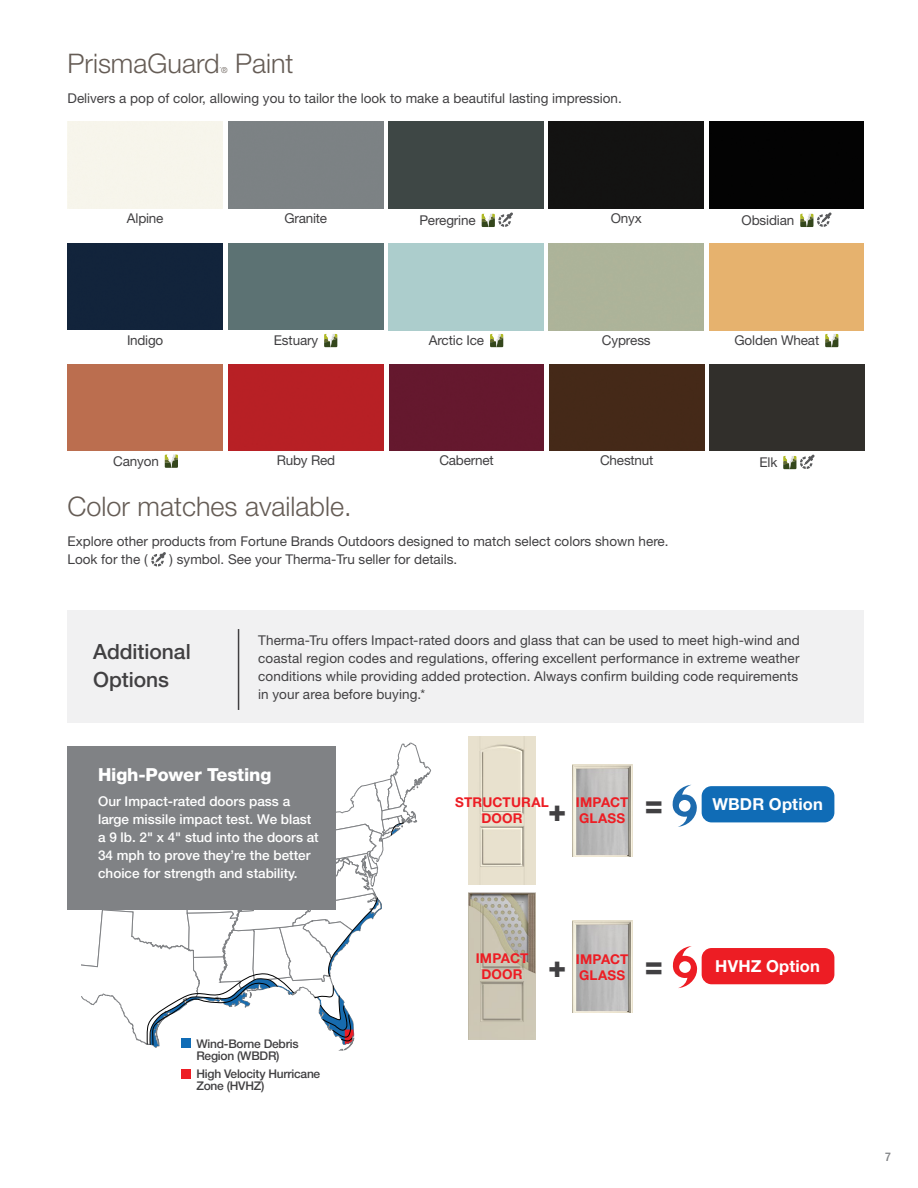
<style>
.page{position:relative;width:918px;height:1188px;background:#fff}
.page>*{position:absolute;margin:0;border:0;box-sizing:border-box;transform-origin:0 0}
.t1{font:800 30.3px "Helvetica Neue LT Std";color:#414042}
.t2{font:300 27px "Helvetica Neue LT Std";color:#655c55}
.t3{font:500 21px/28.5px "Helvetica Neue LT Std";color:#414042}
.t4{font:800 18px "Helvetica Neue LT Std";letter-spacing:-.01em;color:#fff}
.t5{font:700 16.5px "Helvetica Neue LT Std";letter-spacing:.01em;color:#fff}
.t6{font:13.5px/18px "Helvetica Neue LT Std";color:#414042;text-align:justify}
.t7{font:500 13.5px/18px "Helvetica Neue LT Std";color:#fff}
.t8{font:700 13.5px/16.2px "Helvetica Neue LT Std";letter-spacing:.015em;color:#ed1d24;text-align:center}
.t9{font:500 12px/12px "Helvetica Neue LT Std";letter-spacing:-.02em;color:#414042}
.t10{font:500 condensed 12px "Helvetica Neue LT Std";color:#808285}
.t11{font:300 8.1px "Helvetica Neue LT Std";color:#655c55}
</style>
<div class="page">
<svg style="left:81px;top:742px;width:350px;height:309px"></svg>
<svg style="left:672px;top:946px;width:26px;height:42px"></svg>
<img style="left:469px;top:893px;width:66px;height:146px">
<div style="left:181px;top:1038px;width:10px;height:10px;background:#106cb6"></div>
<div style="left:181px;top:1069px;width:10px;height:9px;background:#ed1d24"></div>
<img style="left:469px;top:737px;width:66px;height:147px">
<img style="left:572px;top:764px;width:60px;height:93px">
<svg style="left:672px;top:785px;width:25px;height:42px"></svg>
<div style="left:702px;top:786px;width:132px;height:36px;background:#106cb6;border-radius:10px"></div>
<img style="left:572px;top:920px;width:60px;height:92px">
<div style="left:702px;top:948px;width:132px;height:36px;background:#ed1d24;border-radius:10px"></div>
<div style="left:68px;top:610px;width:796px;height:113px;background:#f1f1f2"></div>
<hr style="left:238px;top:629px;width:1px;height:81px;background:#414042">
<div style="left:68px;top:746px;width:268px;height:163px;background:#808285"></div>
<div style="left:710px;top:364px;width:154px;height:87px;background:#312f2b"></div>
<svg style="left:165px;top:455px;width:13px;height:13px"></svg>
<svg style="left:324px;top:334px;width:13px;height:13px"></svg>
<svg style="left:482px;top:213px;width:31px;height:14px"></svg>
<svg style="left:490px;top:334px;width:13px;height:13px"></svg>
<svg style="left:800px;top:213px;width:32px;height:14px"></svg>
<svg style="left:825px;top:334px;width:13px;height:13px"></svg>
<svg style="left:783px;top:455px;width:32px;height:14px"></svg>
<div style="left:389px;top:122px;width:155px;height:86px;background:#3e4745"></div>
<div style="left:549px;top:122px;width:155px;height:86px;background:#131312"></div>
<div style="left:68px;top:244px;width:154px;height:86px;background:#12243b"></div>
<div style="left:68px;top:364px;width:155px;height:86px;background:#bb6e4f"></div>
<div style="left:709px;top:122px;width:155px;height:86px;background:#030303"></div>
<div style="left:228px;top:244px;width:155px;height:86px;background:#5c7273"></div>
<div style="left:229px;top:364px;width:154px;height:86px;background:#b82025"></div>
<div style="left:549px;top:364px;width:155px;height:87px;background:#452918"></div>
<div style="left:389px;top:364px;width:155px;height:87px;background:#65182e"></div>
<svg style="left:151px;top:552px;width:15px;height:14px"></svg>
<h2 class="t2" style="left:68px;top:47px;width:154px">PrismaGuard</h2>
<h2 class="t2" style="left:235px;top:47px;width:60px">Paint</h2>
<p class="t6" style="left:68px;top:89px;width:556px">Delivers a pop of color, allowing you to tailor the look to make a beautiful lasting impression.</p>
<p class="t11" style="left:220px;top:65px;width:9px">´®</p>
<p class="t6" style="left:127px;top:209px;width:38px">Alpine</p>
<p class="t6" style="left:284px;top:209px;width:44px">Granite</p>
<p class="t6" style="left:419px;top:211px;width:58px">Peregrine</p>
<p class="t6" style="left:611px;top:209px;width:33px">Onyx</p>
<p class="t6" style="left:742px;top:211px;width:54px">Obsidian</p>
<p class="t6" style="left:127px;top:331px;width:38px">Indigo</p>
<p class="t6" style="left:274px;top:331px;width:46px">Estuary</p>
<p class="t6" style="left:429px;top:331px;width:57px">Arctic Ice</p>
<p class="t6" style="left:602px;top:331px;width:50px">Cypress</p>
<p class="t6" style="left:735px;top:331px;width:86px">Golden Wheat</p>
<p class="t6" style="left:113px;top:452px;width:47px">Canyon</p>
<p class="t6" style="left:277px;top:451px;width:60px">Ruby Red</p>
<p class="t6" style="left:439px;top:451px;width:56px">Cabernet</p>
<p class="t6" style="left:600px;top:451px;width:55px">Chestnut</p>
<p class="t6" style="left:759px;top:453px;width:19px">Elk</p>
<h2 class="t2" style="left:68px;top:490px;width:286px">Color matches available.</h2>
<p class="t6" style="left:68px;top:532px;width:603px">Explore other products from Fortune Brands Outdoors designed to match select colors shown here.<br>Look for the (</p>
<p class="t6" style="left:170px;top:550px;width:289px">) symbol. See your Therma-Tru seller for details.</p>
<h3 class="t3" style="left:93px;top:637px;width:99px">Additional<br>Options</h3>
<p class="t6" style="left:258px;top:631px;width:543px">Therma-Tru offers Impact-rated doors and glass that can be used to meet high-wind and coastal region codes and regulations, offering excellent performance in extreme weather conditions while providing added protection. Always confirm building code requirements in your area before buying.*</p>
<h3 class="t4" style="left:98px;top:764px;width:175px">High-Power Testing</h3>
<p class="t7" style="left:98px;top:792px;width:222px">Our Impact-rated doors pass a large missile impact test. We blast a 9 lb. 2" x 4" stud into the doors at 34 mph to prove they’re the better choice for strength and stability.</p>
<p class="t9" style="left:196px;top:1037px;width:104px">Wind-Borne Debris<br>Region (WBDR)</p>
<p class="t9" style="left:196px;top:1068px;width:125px">High Velocity Hurricane<br>Zone (HVHZ)</p>
<p class="t8" style="left:455px;top:794px;width:95px">STRUCTURAL<br>DOOR</p>
<p class="t8" style="left:576px;top:794px;width:54px">IMPACT</p>
<p class="t5" style="left:712px;top:794px;width:112px">WBDR Option</p>
<h1 class="t1" style="left:645px;top:786px;width:20px">=</h1>
<h1 class="t1" style="left:548px;top:792px;width:20px">+</h1>
<p class="t8" style="left:579px;top:810px;width:48px">GLASS</p>
<p class="t8" style="left:476px;top:950px;width:54px">IMPACT<br>DOOR</p>
<p class="t5" style="left:715px;top:956px;width:106px">HVHZ Option</p>
<p class="t8" style="left:576px;top:950px;width:54px;text-align:left">IMPACT<br>GLASS</p>
<h1 class="t1" style="left:548px;top:948px;width:20px">+</h1>
<h1 class="t1" style="left:645px;top:947px;width:20px">=</h1>
<p class="t10" style="left:885px;top:1150px;width:7px">7</p>
</div>
